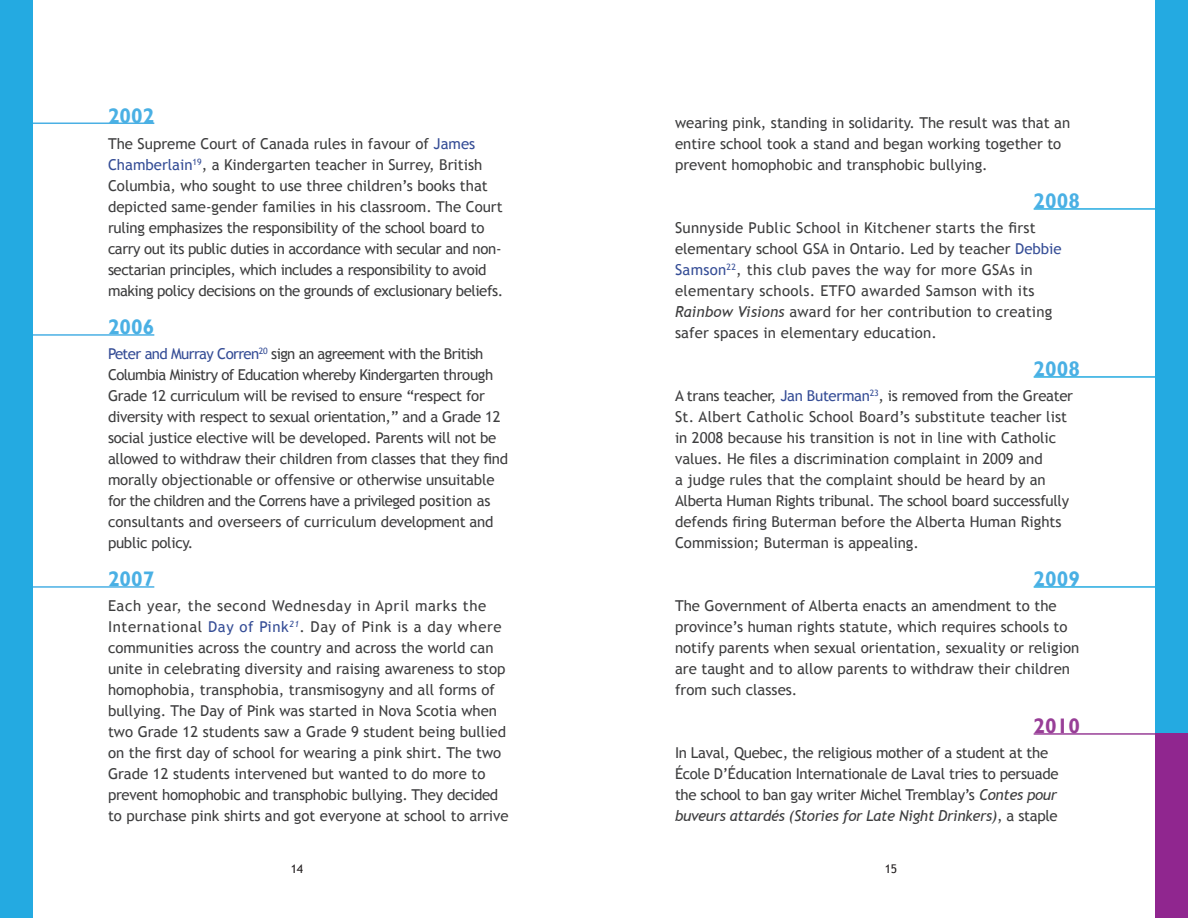
<style>
.page{position:relative;width:1188px;height:918px;background:#fff}
.page>*{position:absolute;margin:0;border:0;box-sizing:border-box;transform-origin:0 0}
.blue_right{font:700 21px "Gill Sans";color:#4ab0e4}
.blue_left{font:700 21px "Gill Sans";color:#4ab0e4}
.purp_right{font:700 21px "Gill Sans";color:#983e97}
.body_copy{font:15px/21px "Trebuchet MS";color:#3e3e3f}
.body_copy-2{font:15px/21px "Trebuchet MS";letter-spacing:-.02em;color:#3e3e3f}
.body_copy-3{font:15px/21px "Trebuchet MS";letter-spacing:.02em;color:#3e3e3f}
.t1{font:12px "Trebuchet MS";color:#231f20}
.s1{color:#354d96}
.s2{font-style:italic}
</style>
<div class="page">
<hr style="left:1034px;top:208px;width:154px;height:2px;background:#24aae1">
<hr style="left:1034px;top:376px;width:154px;height:2px;background:#24aae1">
<hr style="left:1034px;top:586px;width:154px;height:2px;background:#24aae1">
<hr style="left:1034px;top:733px;width:154px;height:2px;background:#983e97">
<hr style="left:0;top:123px;width:154px;height:1px;background:#4ab0e4">
<hr style="left:0;top:334px;width:154px;height:2px;background:#4ab0e4">
<hr style="left:0;top:586px;width:154px;height:2px;background:#4ab0e4">
<div style="left:0;top:0;width:32px;height:918px;background:#24aae1"></div>
<div style="left:1156px;top:0;width:32px;height:735px;background:#24aae1"></div>
<div style="left:1156px;top:733px;width:32px;height:185px;background:#90268f"></div>
<p class="blue_left" style="left:108px;top:103px;width:48px">2002</p>
<p class="body_copy-2" style="left:108px;top:133px;width:397px">The Supreme Court of Canada rules in favour of <span class="s1">James Chamberlain</span><sup>19</sup>, a Kindergarten teacher in Surrey, British Columbia, who sought to use three children’s books that depicted same-gender families in his classroom. The Court ruling emphasizes the responsibility of the school board to carry out its public duties in accordance with secular and non&shy;sectarian principles, which includes a responsibility to avoid making policy decisions on the grounds of exclusionary beliefs.</p>
<p class="blue_left" style="left:108px;top:314px;width:48px">2006</p>
<p class="body_copy-2" style="left:108px;top:343px;width:402px"><span class="s1">Peter and Murray Corren</span><sup>20</sup> sign an agreement with the British Columbia Ministry of Education whereby Kindergarten through Grade 12 curriculum will be revised to ensure “respect for diversity with respect to sexual orientation,” and a Grade 12 social justice elective will be developed. Parents will not be allowed to withdraw their children from classes that they find morally objectionable or offensive or otherwise unsuitable for the children and the Correns have a privileged position as consultants and overseers of curriculum development and public policy.</p>
<p class="blue_left" style="left:108px;top:566px;width:48px">2007</p>
<p class="body_copy" style="left:108px;top:595px;width:402px">Each year, the second Wednesday in April marks the International <span class="s1">Day of Pink</span><sup>21</sup>. Day of Pink is a day where communities across the country and across the world can unite in celebrating diversity and raising awareness to stop homophobia, transphobia, transmisogyny and all forms of bullying. The Day of Pink was started in Nova Scotia when two Grade 12 students saw a Grade 9 student being bullied on the first day of school for wearing a pink shirt. The two Grade 12 students intervened but wanted to do more to prevent homophobic and transphobic bullying. They decided to purchase pink shirts and got everyone at school to arrive</p>
<p class="body_copy" style="left:675px;top:112px;width:397px">wearing pink, standing in solidarity. The result was that an entire school took a stand and began working together to prevent homophobic and transphobic bullying.</p>
<p class="blue_right" style="left:1034px;top:188px;width:48px">2008</p>
<p class="body_copy-3" style="left:675px;top:217px;width:388px">Sunnyside Public School in Kitchener starts the first elementary school GSA in Ontario. Led by teacher <span class="s1">Debbie Samson</span><sup>22</sup>, this club paves the way for more GSAs in elementary schools. ETFO awarded Samson with its <span class="s2">Rainbow Visions</span> award for her contribution to creating safer spaces in elementary education.</p>
<p class="blue_right" style="left:1034px;top:356px;width:48px">2008</p>
<p class="body_copy" style="left:675px;top:385px;width:400px">A trans teacher, <span class="s1">Jan Buterman</span><sup>23</sup>, is removed from the Greater St. Albert Catholic School Board’s substitute teacher list in 2008 because his transition is not in line with Catholic values. He files a discrimination complaint in 2009 and<br>a judge rules that the complaint should be heard by an Alberta Human Rights tribunal. The school board successfully defends firing Buterman before the Alberta Human Rights Commission; Buterman is appealing.</p>
<p class="blue_right" style="left:1034px;top:566px;width:48px">2009</p>
<p class="body_copy" style="left:675px;top:595px;width:406px">The Government of Alberta enacts an amendment to the province’s human rights statute, which requires schools to notify parents when sexual orientation, sexuality or religion are taught and to allow parents to withdraw their children from such classes.</p>
<p class="purp_right" style="left:1034px;top:713px;width:48px">2010</p>
<p class="body_copy-2" style="left:675px;top:742px;width:385px">In Laval, Quebec, the religious mother of a student at the École D’Éducation Internationale de Laval tries to persuade the school to ban gay writer Michel Tremblay’s <span class="s2">Contes pour buveurs attardés (Stories for Late Night Drinkers)</span>, a staple</p>
<p class="t1" style="left:291px;top:862px;width:14px">14</p>
<p class="t1" style="left:885px;top:862px;width:14px">15</p>
</div>
